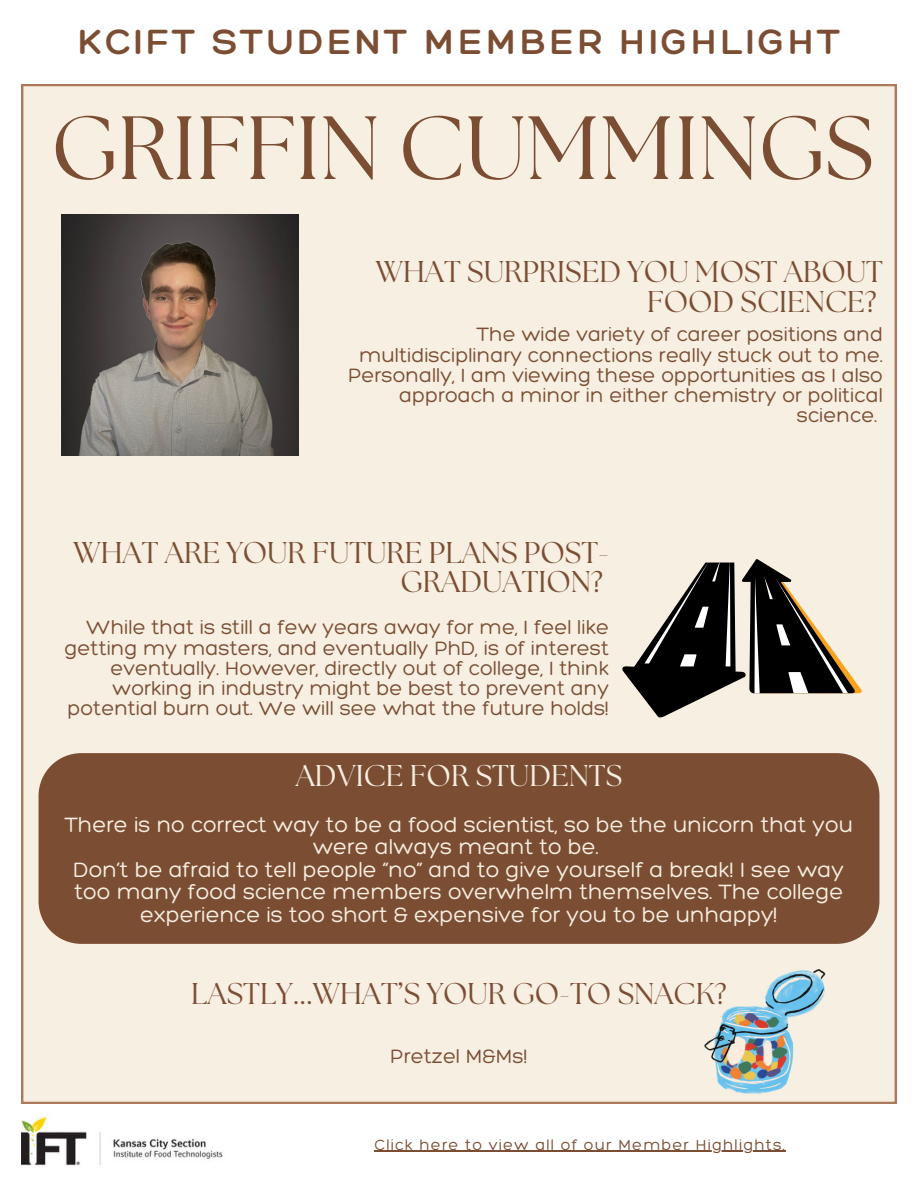
<style>
.page{position:relative;width:918px;height:1188px;background:#fff}
.page>*{position:absolute;margin:0;border:0;box-sizing:border-box;transform-origin:0 0}
.t1{font:89.55px "The Seasons";color:#7b4e34}
.t2{font:300 38.1px "Hero";letter-spacing:.09em;color:#7b4e34}
.t3{font:30px/29.2px "The Seasons";color:#7b4e34;text-align:right}
.t4{font:30px "The Seasons";color:#f7efe2}
.t5{font:300 22.5px/22.5px "Hero";color:#f7efe2;text-align:center}
.t6{font:300 21px/20.2px "Hero";color:#7b4e34;text-align:right}
.t7{font:300 15.9px "Hero";letter-spacing:.075em;color:#7b4e34}
</style>
<div class="page">
<div style="left:21px;top:84px;width:875px;height:1020px;background:#f7efe2"></div>
<div style="left:39px;top:753px;width:840px;height:191px;background:#7b4e34"></div>
<img style="left:22px;top:1116px;width:201px;height:50px">
<img style="left:62px;top:215px;width:237px;height:240px">
<svg style="left:621px;top:559px;width:243px;height:159px;background:#959087"></svg>
<img style="left:704px;top:970px;width:122px;height:126px">
<hr style="left:375px;top:1151px;width:411px;height:1px;background:#7b4e34">
<h3 class="t2" style="left:78px;top:18px;width:764px">KCIFT STUDENT MEMBER HIGHLIGHT</h3>
<p class="t1" style="left:51px;top:107px;width:824px">GRIFFIN CUMMINGS</p>
<h4 class="t3" style="left:376px;top:259px;width:509px">WHAT SURPRISED YOU MOST ABOUT<br>FOOD SCIENCE?</h4>
<p class="t6" style="left:348px;top:324px;width:536px">The wide variety of career positions and multidisciplinary connections really stuck out to me.<br>Personally, I am viewing these opportunities as I also approach a minor in either chemistry or political science.</p>
<p class="t3" style="left:74px;top:540px;width:537px">WHAT ARE YOUR FUTURE PLANS POST-<br>GRADUATION?</p>
<h3 class="t6" style="left:65px;top:617px;width:546px">While that is still a few years away for me, I feel like getting my masters, and eventually PhD, is of interest eventually. However, directly out of college, I think working in industry might be best to prevent any potential burn out. We will see what the future holds!</h3>
<h4 class="t4" style="left:296px;top:762px;width:328px">ADVICE FOR STUDENTS</h4>
<h3 class="t5" style="left:65px;top:813px;width:790px">There is no correct way to be a food scientist, so be the unicorn that you were always meant to be.<br>Don’t be afraid to tell people “no” and to give yourself a break! I see way too many food science members overwhelm themselves. The college experience is too short &amp; expensive for you to be unhappy!</h3>
<h3 class="t3" style="left:191px;top:981px;width:537px">LASTLY...WHAT’S YOUR GO-TO SNACK?</h3>
<h4 class="t6" style="left:390px;top:1046px;width:139px">Pretzel M&amp;Ms!</h4>
<h4 class="t7" style="left:375px;top:1134px;width:412px">Click here to view all of our Member Highlights.</h4>
</div>
